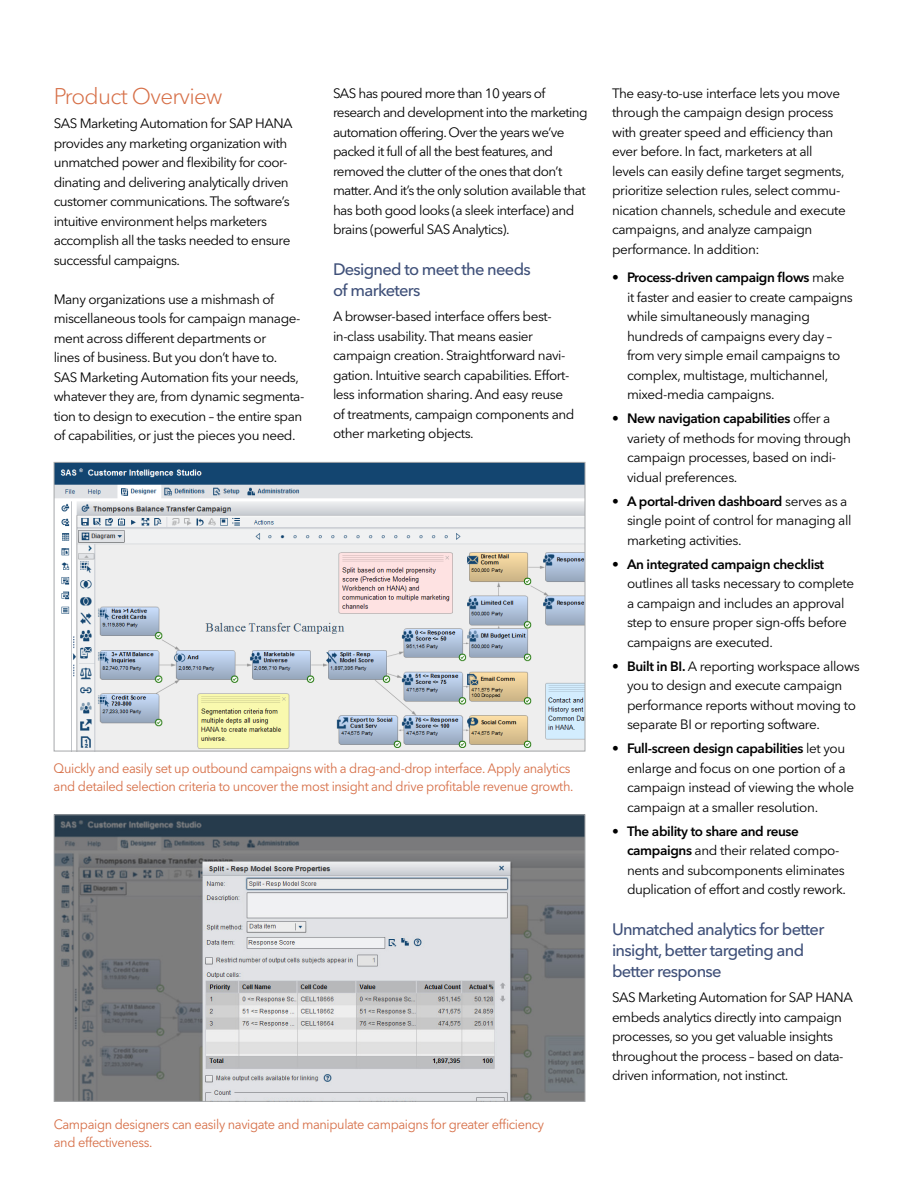
<style>
.page{position:relative;width:918px;height:1188px;background:#fff}
.page>*{position:absolute;margin:0;border:0;box-sizing:border-box;transform-origin:0 0}
.Subhead-1_Orange{font:300 22.5px "Avenir Next W1 G";letter-spacing:-.035em;color:#d66e46}
.subhead2-blue{font:500 16.5px/21px "Avenir Next W1 G";letter-spacing:-.04em;color:#3f5079}
.Body{font:13.5px/19.5px "Avenir Next W1 G";letter-spacing:-.035em;color:#000}
.Body_Bullet{font:13.5px/19.5px "Avenir Next W1 G";letter-spacing:-.025em;color:#000}
.Body_before_bullet{font:13.5px/19.5px "Avenir Next W1 G";letter-spacing:-.025em;color:#000}
.Callout_-_Screenshot{font:13.5px/18px "Avenir Next W1 G";letter-spacing:-.03em;color:#d66e46;scale:.95 1}
.Body_Bullet_-_Last{font:13.5px/19.5px "Avenir Next W1 G";letter-spacing:-.03em;color:#000}
.s1{font-weight:600}
</style>
<div class="page">
<img style="left:56px;top:464px;width:527px;height:285px">
<div style="left:54px;top:462px;width:531px;height:289px;border:1px solid #a6a8aa"></div>
<img style="left:56px;top:816px;width:527px;height:284px">
<div style="left:54px;top:814px;width:531px;height:288px;border:1px solid #a6a8aa"></div>
<p class="Subhead-1_Orange" style="left:54px;top:83px;width:170px">Product Overview</p>
<p class="Body" style="left:54px;top:114px;width:240px">SAS Marketing Automation for SAP HANA provides any marketing organization with unmatched power and flexibility for coor&shy;dinating and delivering analytically driven customer communications. The software’s intuitive environment helps marketers accomplish all the tasks needed to ensure successful campaigns.</p>
<p class="Body" style="left:54px;top:289px;width:252px">Many organizations use a mishmash of miscellaneous tools for campaign manage&shy;ment across different departments or<br>lines of business. But you don’t have to.<br>SAS Marketing Automation fits your needs, whatever they are, from dynamic segmenta&shy;tion to design to execution – the entire span of capabilities, or just the pieces you need.</p>
<p class="Body" style="left:333px;top:83px;width:256px">SAS has poured more than 10 years of research and development into the marketing automation offering. Over the years we’ve packed it full of all the best features, and removed the clutter of the ones that don’t matter. And it’s the only solution available that has both good looks (a sleek interface) and brains (powerful SAS Analytics).</p>
<p class="subhead2-blue" style="left:333px;top:258px;width:199px">Designed to meet the needs of marketers</p>
<p class="Body" style="left:333px;top:307px;width:243px">A browser-based interface offers best&shy;in-class usability. That means easier campaign creation. Straightforward navi&shy;gation. Intuitive search capabilities. Effort&shy;less information sharing. And easy reuse of treatments, campaign components and other marketing objects.</p>
<p class="Callout_-_Screenshot" style="left:54px;top:759px;width:549px">Quickly and easily set up outbound campaigns with a drag-and-drop interface. Apply analytics and detailed selection criteria to uncover the most insight and drive profitable revenue growth.</p>
<p class="Callout_-_Screenshot" style="left:54px;top:1115px;width:518px">Campaign designers can easily navigate and manipulate campaigns for greater efficiency and effectiveness.</p>
<p class="Body_before_bullet" style="left:612px;top:83px;width:235px">The easy-to-use interface lets you move through the campaign design process with greater speed and efficiency than ever before. In fact, marketers at all levels can easily define target segments, prioritize selection rules, select commu&shy;nication channels, schedule and execute campaigns, and analyze campaign performance. In addition:</p>
<p class="Body_Bullet" style="left:627px;top:268px;width:227px;text-indent:-15px">• <span class="s1">Process-driven campaign flows</span> make it faster and easier to create campaigns while simultaneously managing hundreds of campaigns every day – from very simple email campaigns to complex, multistage, multichannel, mixed-media campaigns.</p>
<p class="Body_Bullet" style="left:627px;top:409px;width:226px;text-indent:-15px">• <span class="s1">New navigation capabilities</span> offer a variety of methods for moving through campaign processes, based on indi&shy;vidual preferences.</p>
<p class="Body_Bullet" style="left:627px;top:491px;width:226px;text-indent:-15px">• <span class="s1">A portal-driven dashboard</span> serves as a single point of control for managing all marketing activities.</p>
<p class="Body_Bullet" style="left:627px;top:554px;width:229px;text-indent:-15px">• <span class="s1">An integrated campaign checklist </span>outlines all tasks necessary to complete a campaign and includes an approval step to ensure proper sign-offs before campaigns are executed.</p>
<p class="Body_Bullet" style="left:627px;top:656px;width:234px;text-indent:-15px">• <span class="s1">Built in BI.</span> A reporting workspace allows you to design and execute campaign performance reports without moving to separate BI or reporting software.</p>
<p class="Body_Bullet" style="left:627px;top:739px;width:229px;text-indent:-15px">• <span class="s1">Full-screen design capabilities</span> let you enlarge and focus on one portion of a campaign instead of viewing the whole campaign at a smaller resolution.</p>
<p class="Body_Bullet_-_Last" style="left:627px;top:821px;width:221px;text-indent:-15px">• <span class="s1">The ability to share and reuse campaigns</span> and their related compo&shy;nents and subcomponents eliminates duplication of effort and costly rework.</p>
<p class="subhead2-blue" style="left:612px;top:918px;width:214px">Unmatched analytics for better insight, better targeting and better response</p>
<p class="Body" style="left:612px;top:988px;width:242px">SAS Marketing Automation for SAP HANA embeds analytics directly into campaign processes, so you get valuable insights throughout the process – based on data&shy;driven information, not instinct.</p>
</div>
